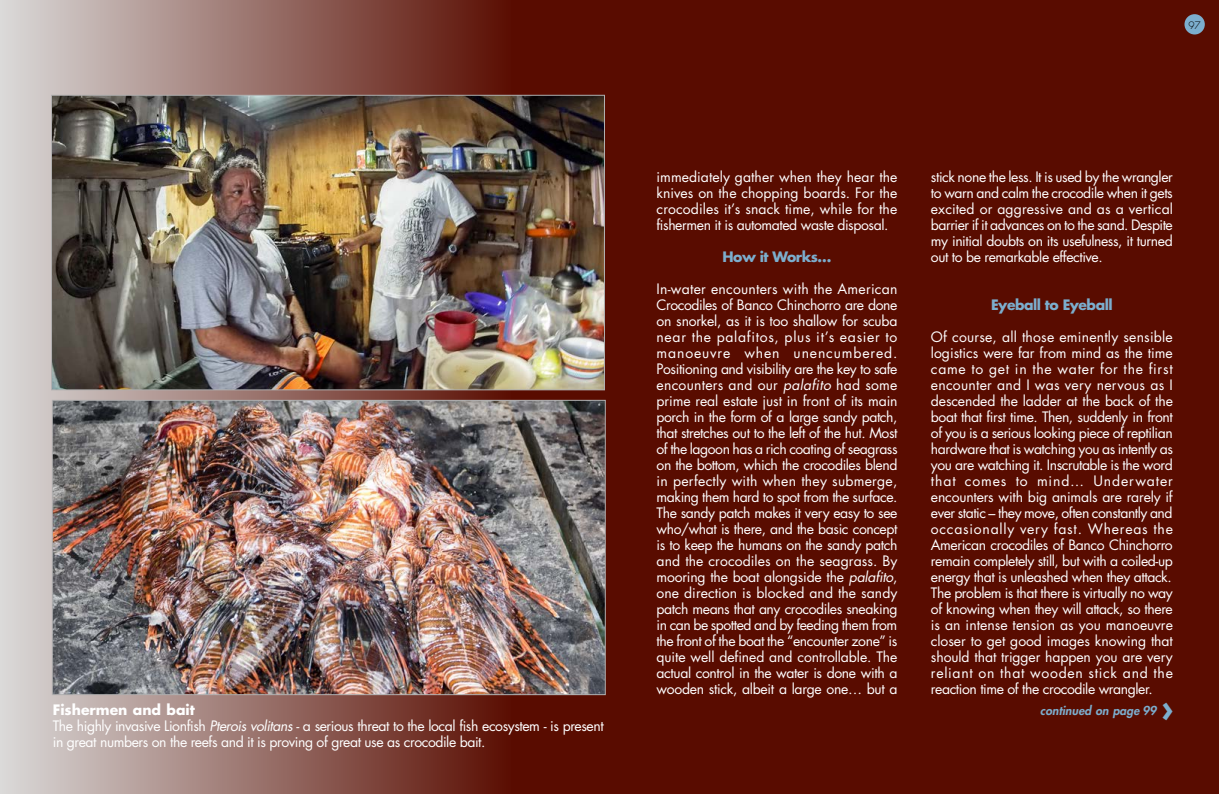
<style>
.page{position:relative;width:1219px;height:794px;background:#590c00}
.page>*{position:absolute;margin:0;border:0;box-sizing:border-box;transform-origin:0 0}
.t1{font:700 36px "Futura";color:#7caece}
.t2{font:14px/16px "Futura";letter-spacing:-.03em;color:#fff;text-align:justify}
.t3{font:700 14px "Futura";letter-spacing:-.035em;color:#7caece}
.t4{font:italic 800 12px "Futura";letter-spacing:.01em;color:#7caece}
.t5{font:300 10px "Futura";color:#000}
.s1{font-weight:700}
.s2{font-style:italic}
.s3{color:#fefefe}
</style>
<div class="page">
<div style="left:0;top:0;width:510px;height:794px;background:linear-gradient(to right,#dad9d8,#5b0f04)"></div>
<div style="left:1184px;top:14px;width:21px;height:20px;background:#7caece;border-radius:50%"></div>
<img style="left:53px;top:97px;width:550px;height:291px">
<div style="left:51px;top:95px;width:554px;height:295px;border:1px solid #b0afaf"></div>
<img style="left:54px;top:402px;width:550px;height:291px">
<div style="left:52px;top:400px;width:554px;height:295px;border:1px solid #b0afaf"></div>
<p class="t5" style="left:1188px;top:21px;width:14px">97</p>
<p class="t2" style="left:53px;top:703px;width:552px;text-align:left"><span class="s1">Fishermen and bait<br></span>The highly invasive Lionfish <span class="s2">Pterois volitans</span> - a serious threat to the local fish ecosystem - is present in great numbers on the reefs and it is proving of great use as crocodile bait<span class="s3">.</span></p>
<p class="t2" style="left:657px;top:170px;width:242px">immediately gather when they hear the knives on the chopping boards. For the crocodiles it’s snack time, while for the fishermen it is automated waste disposal.</p>
<p class="t3" style="left:722px;top:251px;width:111px">How it Works…</p>
<p class="t2" style="left:657px;top:282px;width:243px">In-water encounters with the American Crocodiles of Banco Chinchorro are done on snorkel, as it is too shallow for scuba near the palafitos, plus it’s easier to manoeuvre when unencumbered.<br>Positioning and visibility are the key to safe encounters and our <span class="s2">palafito</span> had some prime real estate just in front of its main porch in the form of a large sandy patch, that stretches out to the left of the hut. Most of the lagoon has a rich coating of seagrass on the bottom, which the crocodiles blend in perfectly with when they submerge, making them hard to spot from the surface.<br>The sandy patch makes it very easy to see who/what is there, and the basic concept is to keep the humans on the sandy patch and the crocodiles on the seagrass. By mooring the boat alongside the <span class="s2">palafito</span>, one direction is blocked and the sandy patch means that any crocodiles sneaking in can be spotted and by feeding them from the front of the boat the “encounter zone” is quite well defined and controllable. The actual control in the water is done with a wooden stick, albeit a large one… but a</p>
<p class="t2" style="left:931px;top:170px;width:244px">stick none the less. It is used by the wrangler to warn and calm the crocodile when it gets excited or aggressive and as a vertical barrier if it advances on to the sand. Despite my initial doubts on its usefulness, it turned out to be remarkable effective.</p>
<p class="t3" style="left:991px;top:298px;width:123px">Eyeball to Eyeball</p>
<p class="t2" style="left:931px;top:330px;width:244px">Of course, all those eminently sensible logistics were far from mind as the time came to get in the water for the first encounter and I was very nervous as I descended the ladder at the back of the boat that first time. Then, suddenly in front of you is a serious looking piece of reptilian hardware that is watching you as intently as you are watching it. Inscrutable is the word that comes to mind… Underwater encounters with big animals are rarely if ever static – they move, often constantly and occasionally very fast. Whereas the American crocodiles of Banco Chinchorro remain completely still, but with a coiled-up energy that is unleashed when they attack.<br>The problem is that there is virtually no way of knowing when they will attack, so there is an intense tension as you manoeuvre closer to get good images knowing that should that trigger happen you are very reliant on that wooden stick and the reaction time of the crocodile wrangler.</p>
<p class="t4" style="left:1040px;top:704px;width:118px">continued on page 99</p>
<h1 class="t1" style="left:1161px;top:693px;width:14px">›</h1>
</div>
